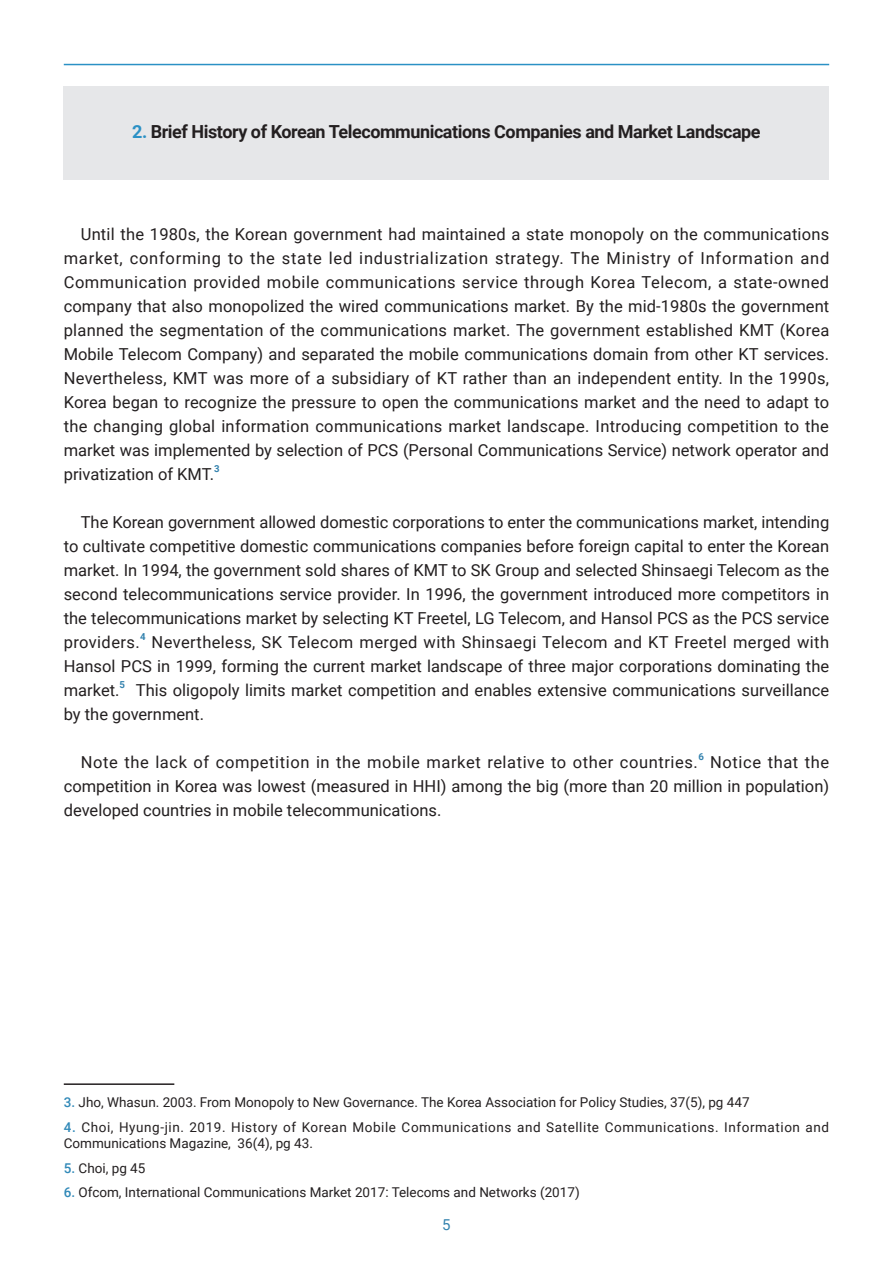
<style>
.page{position:relative;width:893px;height:1263px;background:#fff}
.page>*{position:absolute;margin:0;border:0;box-sizing:border-box;transform-origin:0 0}
.t1{font:700 18px "Roboto";letter-spacing:-.025em;color:#231f20}
.t2{font:16.5px/24px "Roboto";color:#231f20;text-align:justify}
.t3{font:16.5px "Roboto";letter-spacing:.035em;color:#231f20}
.t4{font:15px "Roboto";color:#3382ae}
.t5{font:13.5px "Roboto";color:#231f20}
.t6{font:13.5px/16.2px "Roboto";letter-spacing:.04em;color:#231f20}
.t7{font:700 9.6px "Roboto";color:#3382ae}
.s1{color:#2b91c5}
.s2{font-weight:500;color:#3189b8}
</style>
<div class="page">
<div style="left:64px;top:87px;width:765px;height:93px;background:#e6e7e9"></div>
<hr style="left:64px;top:64px;width:765px;height:1px;background:#2b91c5">
<hr style="left:64px;top:1083px;width:110px;height:2px;background:#231f20">
<p class="t1" style="left:132px;top:119px;width:630px"><span class="s1">2.</span> Brief History of Korean Telecommunications Companies and Market Landscape</p>
<p class="t2" style="left:64px;top:221px;width:767px;text-indent:17px">Until the 1980s, the Korean government had maintained a state monopoly on the communications market, conforming to the state led industrialization strategy. The Ministry of Information and Communication provided mobile communications service through Korea Telecom, a state-owned company that also monopolized the wired communications market. By the mid-1980s the government planned the segmentation of the communications market. The government established KMT (Korea Mobile Telecom Company) and separated the mobile communications domain from other KT services.<br>Nevertheless, KMT was more of a subsidiary of KT rather than an independent entity. In the 1990s, Korea began to recognize the pressure to open the communications market and the need to adapt to the changing global information communications market landscape. Introducing competition to the market was implemented by selection of PCS (Personal Communications Service) network operator and privatization of KMT.</p>
<p class="t7" style="left:214px;top:461px;width:7px">3</p>
<p class="t2" style="left:64px;top:509px;width:767px;text-indent:17px">The Korean government allowed domestic corporations to enter the communications market, intending to cultivate competitive domestic communications companies before foreign capital to enter the Korean market. In 1994, the government sold shares of KMT to SK Group and selected Shinsaegi Telecom as the second telecommunications service provider. In 1996, the government introduced more competitors in the telecommunications market by selecting KT Freetel, LG Telecom, and Hansol PCS as the PCS service providers.</p>
<p class="t7" style="left:140px;top:629px;width:7px">4</p>
<p class="t2" style="left:64px;top:629px;width:767px;text-indent:88px">Nevertheless, SK Telecom merged with Shinsaegi Telecom and KT Freetel merged with Hansol PCS in 1999, forming the current market landscape of three major corporations dominating the market.</p>
<p class="t7" style="left:120px;top:677px;width:7px">5</p>
<p class="t2" style="left:64px;top:677px;width:767px;text-indent:72px">This oligopoly limits market competition and enables extensive communications surveillance by the government.</p>
<p class="t3" style="left:81px;top:750px;width:619px">Note the lack of competition in the mobile market relative to other countries.</p>
<p class="t7" style="left:698px;top:749px;width:7px">6</p>
<p class="t2" style="left:64px;top:749px;width:767px;text-indent:646px">Notice that the competition in Korea was lowest (measured in HHI) among the big (more than 20 million in population) developed countries in mobile telecommunications.</p>
<p class="t5" style="left:64px;top:1093px;width:687px"><span class="s2">3.</span> Jho, Whasun. 2003. From Monopoly to New Governance. The Korea Association for Policy Studies, 37(5), pg 447</p>
<p class="t6" style="left:64px;top:1118px;width:767px"><span class="s2">4.</span> Choi, Hyung-jin. 2019. History of Korean Mobile Communications and Satellite Communications. Information and<br>Communications Magazine, 36(4), pg 43.</p>
<p class="t5" style="left:64px;top:1158px;width:83px"><span class="s2">5.</span> Choi, pg 45</p>
<p class="t5" style="left:64px;top:1183px;width:517px"><span class="s2">6.</span> Ofcom, International Communications Market 2017: Telecoms and Networks (2017)</p>
<p class="t4" style="left:442px;top:1214px;width:10px">5</p>
</div>
